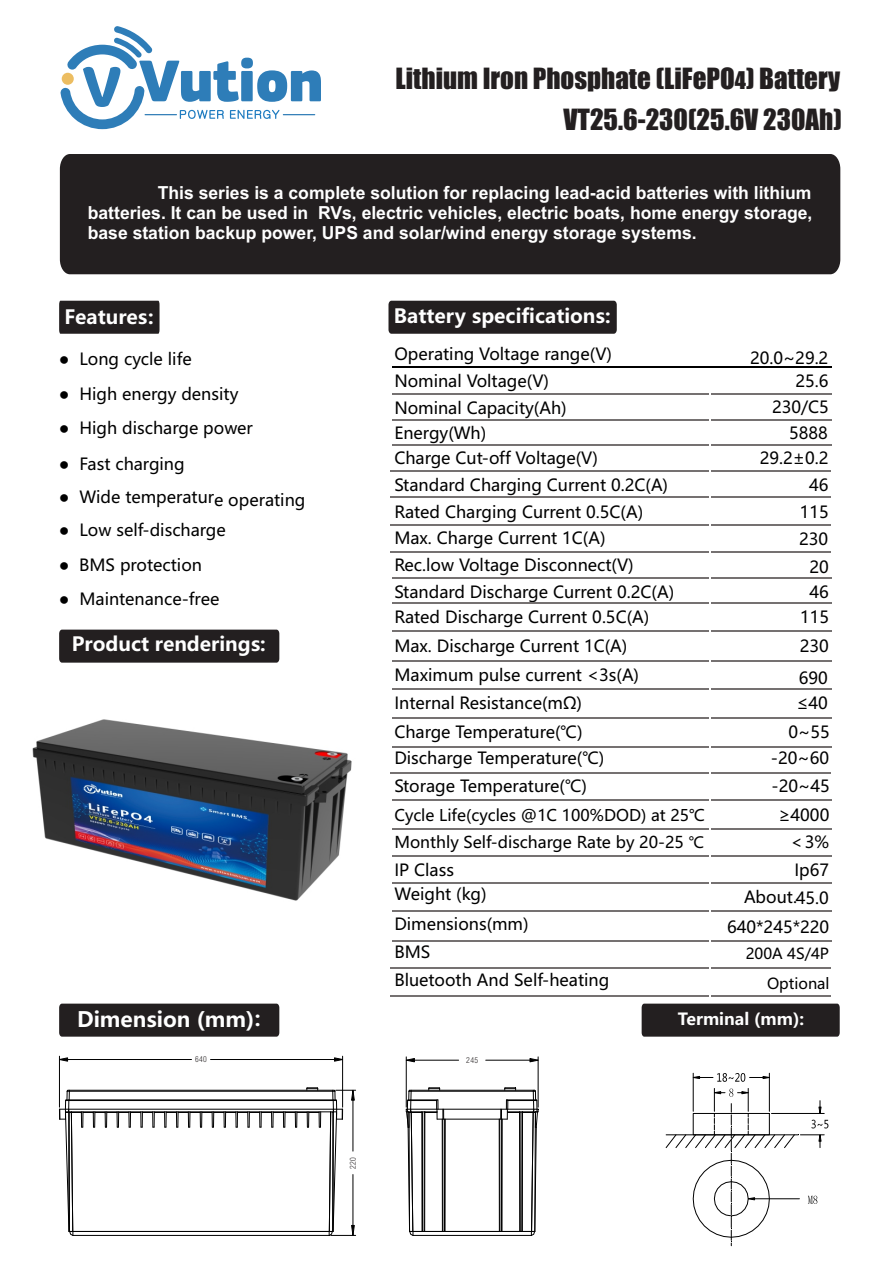
<style>
.page{position:relative;width:893px;height:1262px;background:#fff}
.page>*{position:absolute;margin:0;border:0;box-sizing:border-box;transform-origin:0 0}
.t1{font:27px/41px "Impact";color:#231f20;text-align:right}
.t2{font:700 21px "Microsoft Ya Hei";color:#fff}
.t3{font:700 19.35px "Microsoft Ya Hei";color:#fff}
.t4{font:700 18px/20.1px "Arial";color:#fff;text-align:justify}
.t5{font:16.5px/23.7px "Microsoft Ya Hei";color:#000}
.t6{font:700 16.5px "Microsoft Ya Hei";color:#fff}
.t7{font:16.05px "Microsoft Ya Hei";color:#000}
.t8{font:15.9px "Microsoft Ya Hei";color:#000}
.t9{font:15px "Microsoft Ya Hei";color:#000}
.t10{font:300 8.1px "Arial Nova Cond";letter-spacing:.05em;color:#231f20}
.s1{font-size:22.5px}
.s2{font-size:15.45px}
</style>
<div class="page">
<img style="left:32px;top:719px;width:320px;height:182px">
<div style="left:59px;top:629px;width:220px;height:33px;background:#231f20"></div>
<div style="left:59px;top:301px;width:100px;height:33px;background:#231f20"></div>
<div style="left:60px;top:154px;width:780px;height:120px;background:#231f20"></div>
<div style="left:388px;top:301px;width:228px;height:33px;background:#231f20"></div>
<svg style="left:60px;top:26px;width:261px;height:103px"></svg>
<div style="left:62px;top:73px;width:12px;height:12px;background:#ecbd61;border-radius:50%"></div>
<div style="left:59px;top:1003px;width:220px;height:33px;background:#231f20"></div>
<div style="left:641px;top:1003px;width:198px;height:33px;background:#231f20"></div>
<hr style="left:392px;top:366px;width:439px;height:1px;background:#000">
<hr style="left:392px;top:393px;width:439px;height:1px;background:#757171">
<hr style="left:392px;top:420px;width:439px;height:1px;background:#757171">
<hr style="left:392px;top:444px;width:439px;height:2px;background:#757171">
<hr style="left:390px;top:470px;width:441px;height:1px;background:#757171">
<hr style="left:390px;top:497px;width:441px;height:1px;background:#757171">
<hr style="left:390px;top:524px;width:441px;height:1px;background:#757171">
<hr style="left:390px;top:551px;width:441px;height:1px;background:#757171">
<hr style="left:392px;top:577px;width:439px;height:2px;background:#757171">
<hr style="left:392px;top:602px;width:439px;height:2px;background:#757171">
<hr style="left:392px;top:630px;width:439px;height:1px;background:#757171">
<hr style="left:392px;top:660px;width:439px;height:1px;background:#757171">
<hr style="left:392px;top:717px;width:439px;height:2px;background:#757171">
<hr style="left:392px;top:745px;width:439px;height:2px;background:#757171">
<hr style="left:390px;top:772px;width:441px;height:1px;background:#757171">
<hr style="left:392px;top:799px;width:439px;height:1px;background:#757171">
<hr style="left:392px;top:828px;width:439px;height:1px;background:#757171">
<hr style="left:392px;top:855px;width:439px;height:1px;background:#757171">
<hr style="left:392px;top:882px;width:439px;height:1px;background:#757171">
<hr style="left:392px;top:910px;width:439px;height:1px;background:#757171">
<hr style="left:392px;top:940px;width:439px;height:1px;background:#757171">
<hr style="left:390px;top:967px;width:441px;height:1px;background:#757171">
<hr style="left:392px;top:688px;width:439px;height:1px;background:#757171">
<hr style="left:390px;top:995px;width:441px;height:1px;background:#757171">
<hr style="left:709px;top:368px;width:1px;height:628px;background:#fff">
<hr style="left:73px;top:1235px;width:256px;height:1px;background:#000">
<hr style="left:69px;top:1231px;width:264px;height:1px;background:#000">
<hr style="left:65px;top:1111px;width:271px;height:1px;background:#000">
<hr style="left:59px;top:1109px;width:283px;height:1px;background:#000">
<hr style="left:69px;top:1100px;width:264px;height:1px;background:#000">
<hr style="left:66px;top:1099px;width:270px;height:1px;background:#000">
<hr style="left:69px;top:1091px;width:264px;height:1px;background:#000">
<hr style="left:68px;top:1090px;width:266px;height:1px;background:#000">
<hr style="left:413px;top:1235px;width:118px;height:1px;background:#000">
<hr style="left:422px;top:1231px;width:113px;height:1px;background:#000">
<hr style="left:444px;top:1119px;width:1px;height:112px;background:#000">
<hr style="left:445px;top:1119px;width:1px;height:112px;background:#000">
<hr style="left:499px;top:1119px;width:1px;height:112px;background:#000">
<hr style="left:437px;top:1118px;width:70px;height:1px;background:#000">
<hr style="left:406px;top:1109px;width:132px;height:1px;background:#000">
<hr style="left:411px;top:1091px;width:122px;height:1px;background:#000">
<hr style="left:410px;top:1090px;width:124px;height:1px;background:#000">
<svg style="left:59px;top:1087px;width:262px;height:148px"></svg>
<svg style="left:500px;top:1087px;width:39px;height:148px"></svg>
<svg style="left:406px;top:1087px;width:38px;height:148px"></svg>
<hr style="left:342px;top:1056px;width:1px;height:51px;background:#000">
<hr style="left:59px;top:1056px;width:1px;height:51px;background:#000">
<hr style="left:210px;top:1059px;width:124px;height:1px;background:#000">
<hr style="left:68px;top:1059px;width:123px;height:1px;background:#000">
<svg style="left:334px;top:1057px;width:10px;height:4px"></svg>
<svg style="left:60px;top:1057px;width:8px;height:4px"></svg>
<svg style="left:329px;top:1087px;width:26px;height:149px"></svg>
<hr style="left:538px;top:1056px;width:1px;height:51px;background:#000">
<hr style="left:406px;top:1056px;width:1px;height:51px;background:#000">
<hr style="left:485px;top:1060px;width:45px;height:1px;background:#000">
<hr style="left:414px;top:1060px;width:44px;height:1px;background:#000">
<svg style="left:529px;top:1058px;width:10px;height:4px"></svg>
<svg style="left:405px;top:1058px;width:10px;height:4px"></svg>
<hr style="left:666px;top:1134px;width:132px;height:1px;background:#000">
<hr style="left:771px;top:1113px;width:53px;height:1px;background:#000">
<svg style="left:800px;top:1100px;width:28px;height:47px"></svg>
<hr style="left:769px;top:1073px;width:1px;height:38px;background:#000">
<hr style="left:693px;top:1073px;width:1px;height:38px;background:#000">
<svg style="left:692px;top:1073px;width:78px;height:8px"></svg>
<hr style="left:754px;top:1198px;width:45px;height:1px;background:#000">
<svg style="left:808px;top:1195px;width:9px;height:9px"></svg>
<svg style="left:665px;top:1088px;width:129px;height:157px"></svg>
<h1 class="t1" style="left:395px;top:59px;width:448px">Lithium Iron Phosphate (LiFePO<span class="s1">4</span>) Battery<br>VT25.6-230(25.6V 230Ah)</h1>
<p class="t4" style="left:88px;top:184px;width:726px;text-indent:70px">This series is a complete solution for replacing lead-acid batteries with lithium batteries. It can be used in RVs, electric vehicles, electric boats, home energy storage, base station backup power, UPS and solar/wind energy storage systems.</p>
<p class="t3" style="left:64px;top:309px;width:91px">Features:</p>
<p class="t3" style="left:394px;top:307px;width:218px">Battery specifications:</p>
<p class="t5" style="left:59px;top:348px;width:134px">● Long cycle life</p>
<p class="t5" style="left:59px;top:383px;width:181px">● High energy density</p>
<p class="t5" style="left:59px;top:417px;width:196px">● High discharge power</p>
<p class="t5" style="left:59px;top:453px;width:127px">● Fast charging</p>
<p class="t5" style="left:59px;top:487px;width:248px">● Wide temperature operating</p>
<p class="t5" style="left:59px;top:519px;width:169px">● Low self-discharge</p>
<p class="t5" style="left:59px;top:554px;width:145px">● BMS protection</p>
<p class="t5" style="left:59px;top:588px;width:162px">● Maintenance-free</p>
<p class="t3" style="left:72px;top:635px;width:195px">Product renderings:</p>
<p class="t5" style="left:394px;top:343px;width:219px">Operating Voltage range(V)</p>
<p class="t5" style="left:750px;top:347px;width:80px">20.0~29.2</p>
<p class="t5" style="left:394px;top:370px;width:156px">Nominal Voltage(V)</p>
<p class="t5" style="left:795px;top:370px;width:35px">25.6</p>
<p class="t5" style="left:394px;top:397px;width:174px">Nominal Capacity(Ah)</p>
<p class="t5" style="left:772px;top:396px;width:58px">230/C5</p>
<p class="t5" style="left:394px;top:422px;width:93px">Energy(Wh)</p>
<p class="t5" style="left:789px;top:423px;width:40px">5888</p>
<p class="t5" style="left:394px;top:447px;width:205px">Charge Cut-off Voltage(V)</p>
<p class="t5" style="left:759px;top:447px;width:70px">29.2±0.2</p>
<p class="t5" style="left:394px;top:474px;width:275px">Standard Charging Current 0.2C(A)</p>
<p class="t5" style="left:809px;top:474px;width:21px">46</p>
<p class="t5" style="left:394px;top:501px;width:250px">Rated Charging Current 0.5C(A)</p>
<p class="t5" style="left:799px;top:501px;width:31px">115</p>
<p class="t5" style="left:394px;top:527px;width:213px">Max. Charge Current 1C(A)</p>
<p class="t5" style="left:394px;top:581px;width:281px">Standard Discharge Current 0.2C(A)</p>
<p class="t5" style="left:799px;top:528px;width:31px">230</p>
<p class="t5" style="left:809px;top:581px;width:21px">46</p>
<p class="t5" style="left:394px;top:554px;width:241px">Rec.low Voltage Disconnect(V)</p>
<p class="t5" style="left:809px;top:556px;width:21px">20</p>
<p class="t5" style="left:394px;top:606px;width:256px">Rated Discharge Current 0.5C(A)</p>
<p class="t5" style="left:800px;top:606px;width:31px">115</p>
<p class="t5" style="left:394px;top:635px;width:234px">Max. Discharge Current 1C(A)</p>
<p class="t5" style="left:799px;top:635px;width:31px">230</p>
<p class="t5" style="left:394px;top:664px;width:246px">Maximum pulse current &lt;3s(A)</p>
<p class="t5" style="left:394px;top:693px;width:189px">Internal Resistance(mΩ)</p>
<p class="t5" style="left:798px;top:668px;width:31px">690</p>
<p class="t5" style="left:796px;top:693px;width:33px">≤40</p>
<p class="t5" style="left:394px;top:721px;width:190px">Charge Temperature(℃)</p>
<p class="t5" style="left:788px;top:721px;width:43px">0~55</p>
<p class="t5" style="left:394px;top:747px;width:212px">Discharge Temperature(℃)</p>
<p class="t5" style="left:771px;top:747px;width:60px">-20~60</p>
<p class="t5" style="left:394px;top:775px;width:194px">Storage Temperature(℃)</p>
<p class="t5" style="left:771px;top:775px;width:60px">-20~45</p>
<p class="t7" style="left:394px;top:834px;width:311px">Monthly Self-discharge Rate by 20-25 <span class="s2">℃</span></p>
<p class="t5" style="left:788px;top:831px;width:42px">＜3%</p>
<p class="t8" style="left:394px;top:808px;width:312px">Cycle Life(cycles @1C 100%DOD) at 25℃</p>
<p class="t5" style="left:778px;top:804px;width:52px">≥4000</p>
<p class="t5" style="left:394px;top:859px;width:94px">IP Class<br>Weight (kg)</p>
<p class="t5" style="left:744px;top:858px;width:87px;line-height:27.2px;text-align:right">Ip67<br>About.45.0</p>
<p class="t5" style="left:394px;top:913px;width:136px">Dimensions(mm)</p>
<p class="t5" style="left:727px;top:916px;width:104px">640*245*220</p>
<p class="t5" style="left:394px;top:941px;width:38px">BMS</p>
<p class="t5" style="left:394px;top:970px;width:216px">Bluetooth And Self-heating</p>
<p class="t9" style="left:745px;top:947px;width:85px">200A 4S/4P</p>
<p class="t9" style="left:767px;top:976px;width:64px">Optional</p>
<p class="t2" style="left:77px;top:1009px;width:198px">Dimension (mm)：</p>
<p class="t6" style="left:677px;top:1012px;width:128px">Terminal (mm):</p>
<p class="t10" style="left:195px;top:1056px;width:13px">640</p>
<p class="t10" style="left:350px;top:1168px;width:13px;rotate:-90deg">220</p>
<p class="t10" style="left:466px;top:1057px;width:13px">245</p>
</div>
